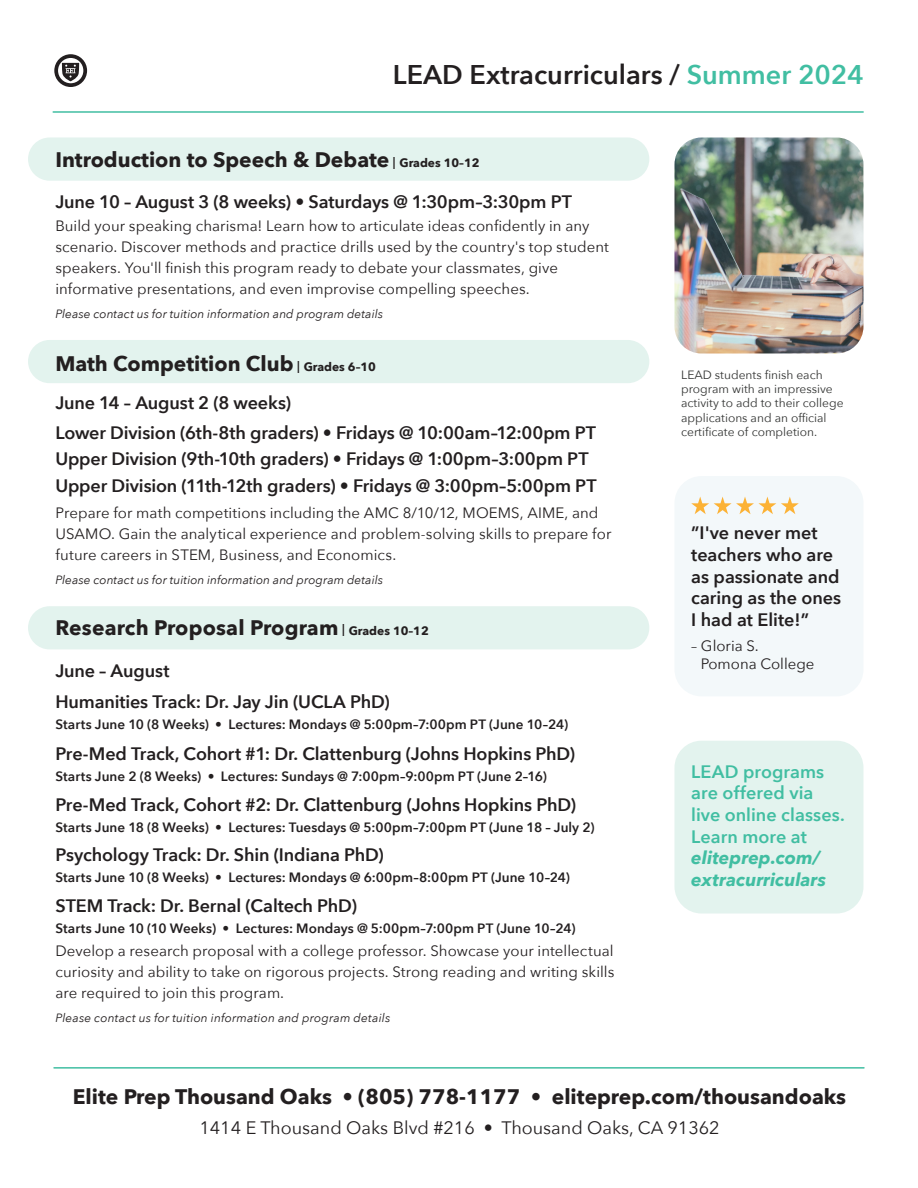
<style>
.page{position:relative;width:918px;height:1188px;background:#fff}
.page>*{position:absolute;margin:0;border:0;box-sizing:border-box;transform-origin:0 0}
.t1{font:600 27px "Avenir Next";color:#231f20}
.t2{font:700 21px "Avenir Next";color:#231f20}
.t3{font:600 18px/21.6px "Avenir Next";letter-spacing:-.005em;color:#231f20}
.t4{font:600 18px/21.6px "Avenir Next";letter-spacing:.005em;color:#41bea2}
.t5{font:18px "Avenir Next";color:#231f20}
.t6{font:italic 700 18px/21.6px "Avenir Next";color:#41bea2}
.t7{font:15px/21px "Avenir Next";letter-spacing:.005em;color:#231f20}
.t8{font:600 13.5px "Avenir Next";letter-spacing:.005em;color:#231f20}
.t9{font:italic 12px "Avenir Next";letter-spacing:.005em;color:#231f20}
.t10{font:12px/14.4px "Avenir Next";color:#323332}
.s1{color:#41bea2}
.s2{font-weight:600;font-size:12px}
.s3{font-size:12px}
</style>
<div class="page">
<div style="left:674px;top:476px;width:189px;height:220px;background:#f3f8fa;border-radius:27px"></div>
<img style="left:674px;top:137px;width:189px;height:216px">
<hr style="left:54px;top:1067px;width:810px;height:2px;background:#41bea2">
<hr style="left:53px;top:111px;width:810px;height:2px;background:#41bea2">
<svg style="left:54px;top:54px;width:33px;height:33px"></svg>
<svg style="left:691px;top:497px;width:108px;height:17px"></svg>
<div style="left:674px;top:741px;width:189px;height:173px;background:#e3f3ee;border-radius:27px"></div>
<div style="left:28px;top:606px;width:621px;height:43px;background:#e3f3ee;border-radius:22px"></div>
<div style="left:28px;top:137px;width:621px;height:44px;background:#e3f3ee;border-radius:22px"></div>
<div style="left:28px;top:340px;width:621px;height:43px;background:#e3f3ee;border-radius:22px"></div>
<h1 class="t1" style="left:393px;top:57px;width:472px">LEAD Extracurriculars / <span class="s1">Summer 2024</span></h1>
<h2 class="t2" style="left:55px;top:146px;width:426px">Introduction to Speech &amp; Debate <span class="s2">|</span> <span class="s3">Grades 10–12</span></h2>
<p class="t3" style="left:55px;top:191px;width:518px">June 10 – August 3 (8 weeks) • Saturdays @ 1:30pm–3:30pm PT</p>
<p class="t7" style="left:55px;top:216px;width:555px">Build your speaking charisma! Learn how to articulate ideas confidently in any scenario. Discover methods and practice drills used by the country's top student speakers. You'll finish this program ready to debate your classmates, give informative presentations, and even improvise compelling speeches.</p>
<p class="t9" style="left:55px;top:306px;width:329px">Please contact us for tuition information and program details</p>
<h2 class="t2" style="left:55px;top:350px;width:322px">Math Competition Club <span class="s2">|</span> <span class="s3">Grades 6–10</span></h2>
<p class="t3" style="left:55px;top:389px;width:542px;line-height:29.5px">June 14 – August 2 (8 weeks)<br>Lower Division (6th-8th graders) • Fridays @ 10:00am–12:00pm PT</p>
<p class="t3" style="left:55px;top:446px;width:543px;line-height:26.5px">Upper Division (9th-10th graders) • Fridays @ 1:00pm–3:00pm PT<br>Upper Division (11th-12th graders) • Fridays @ 3:00pm–5:00pm PT</p>
<p class="t7" style="left:55px;top:503px;width:558px">Prepare for math competitions including the AMC 8/10/12, MOEMS, AIME, and<br>USAMO. Gain the analytical experience and problem-solving skills to prepare for future careers in STEM, Business, and Economics.</p>
<p class="t9" style="left:55px;top:572px;width:329px">Please contact us for tuition information and program details</p>
<h2 class="t2" style="left:55px;top:614px;width:375px">Research Proposal Program <span class="s2">|</span> <span class="s3">Grades 10–12</span></h2>
<p class="t3" style="left:55px;top:656px;width:336px;line-height:31px">June – August<br>Humanities Track: Dr. Jay Jin (UCLA PhD)</p>
<p class="t8" style="left:55px;top:716px;width:514px">Starts June 10 (8 Weeks) • Lectures: Mondays @ 5:00pm–7:00pm PT (June 10–24)</p>
<p class="t3" style="left:55px;top:744px;width:521px">Pre-Med Track, Cohort #1: Dr. Clattenburg (Johns Hopkins PhD)</p>
<p class="t8" style="left:55px;top:768px;width:493px">Starts June 2 (8 Weeks) • Lectures: Sundays @ 7:00pm–9:00pm PT (June 2–16)</p>
<p class="t3" style="left:55px;top:794px;width:522px">Pre-Med Track, Cohort #2: Dr. Clattenburg (Johns Hopkins PhD)</p>
<p class="t8" style="left:55px;top:818px;width:541px">Starts June 18 (8 Weeks) • Lectures: Tuesdays @ 5:00pm–7:00pm PT (June 18 – July 2)</p>
<p class="t3" style="left:55px;top:845px;width:330px">Psychology Track: Dr. Shin (Indiana PhD)</p>
<p class="t8" style="left:55px;top:869px;width:516px">Starts June 10 (8 Weeks) • Lectures: Mondays @ 6:00pm–8:00pm PT (June 10–24)</p>
<p class="t3" style="left:55px;top:895px;width:303px">STEM Track: Dr. Bernal (Caltech PhD)</p>
<p class="t8" style="left:55px;top:919px;width:522px">Starts June 10 (10 Weeks) • Lectures: Mondays @ 5:00pm–7:00pm PT (June 10–24)</p>
<p class="t7" style="left:55px;top:941px;width:561px;text-align:justify">Develop a research proposal with a college professor. Showcase your intellectual curiosity and ability to take on rigorous projects. Strong reading and writing skills are required to join this program.</p>
<p class="t9" style="left:55px;top:1010px;width:337px">Please contact us for tuition information and program details</p>
<p class="t10" style="left:681px;top:368px;width:164px">LEAD students finish each program with an impressive activity to add to their college applications and an official certificate of completion.</p>
<p class="t3" style="left:691px;top:523px;width:152px">”I've never met teachers who are as passionate and caring as the ones<br>I had at Elite!”</p>
<p class="t7" style="left:701px;top:638px;width:115px;line-height:18px;text-indent:-10px">– Gloria S.<br>Pomona College</p>
<p class="t4" style="left:691px;top:761px;width:155px">LEAD programs are offered via live online classes.<br>Learn more at</p>
<p class="t6" style="left:691px;top:848px;width:136px">eliteprep.com/ extracurriculars</p>
<h2 class="t2" style="left:73px;top:1083px;width:775px">Elite Prep Thousand Oaks • (805) 778-1177 • eliteprep.com/thousandoaks</h2>
<p class="t5" style="left:199px;top:1116px;width:522px">1414 E Thousand Oaks Blvd #216 • Thousand Oaks, CA 91362</p>
</div>
